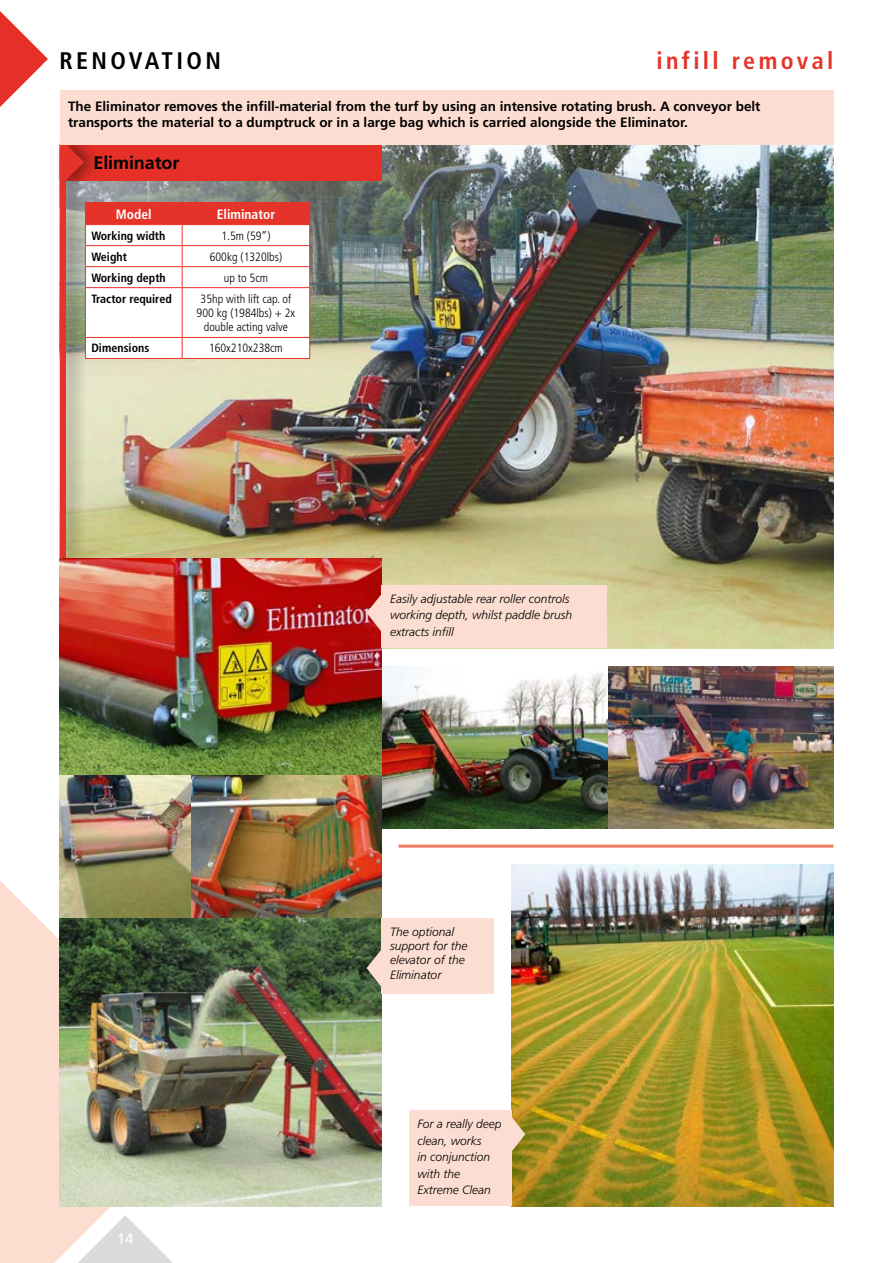
<style>
.page{position:relative;width:893px;height:1263px;background:#fff}
.page>*{position:absolute;margin:0;border:0;box-sizing:border-box;transform-origin:0 0}
.t1{font:700 condensed 24px "Frutiger LT Std";letter-spacing:.14em;color:#e63329}
.t2{font:700 condensed 24px "Frutiger LT Std";letter-spacing:.14em;color:#000}
.t3{font:700 18px "Frutiger LT Std";letter-spacing:-.005em;color:#000}
.t4{font:15px "Frutiger LT Std";color:#fff}
.t5{font:700 13.5px/16.2px "Frutiger LT Std";color:#000}
.t6{font:700 condensed 13.5px "Frutiger LT Std";color:#fff}
.t7{font:italic 300 12px/16.5px "Frutiger LT Std";color:#000}
.t8{font:300 condensed 12px/14.4px "Frutiger LT Std";color:#000;text-align:center}
.t9{font:700 condensed 12px "Frutiger LT Std";color:#000}
</style>
<div class="page">
<svg style="left:0;top:816px;width:218px;height:447px;fill:#fcddd0"></svg>
<svg style="left:30px;top:1215px;width:188px;height:48px"></svg>
<svg style="left:0;top:11px;width:48px;height:96px"></svg>
<img style="left:88px;top:144px;width:745px;height:504px">
<div style="left:60px;top:144px;width:321px;height:36px;background:#e63027"></div>
<div style="left:54px;top:131px;width:34px;height:440px;background:#000;opacity:.4"></div>
<div style="left:60px;top:144px;width:5px;height:414px;background:#e63329"></div>
<div style="left:54px;top:131px;width:51px;height:62px;background:#000;opacity:.4"></div>
<svg style="left:60px;top:144px;width:24px;height:36px"></svg>
<div style="left:60px;top:90px;width:773px;height:54px;background:#fcddd1"></div>
<img style="left:381px;top:666px;width:452px;height:162px">
<img style="left:60px;top:558px;width:321px;height:648px">
<svg style="left:85px;top:202px;width:225px;height:156px"></svg>
<hr style="left:85px;top:358px;width:97px;height:1px;background:#e63329">
<hr style="left:182px;top:358px;width:128px;height:1px;background:#e63329">
<svg style="left:367px;top:949px;width:14px;height:38px"></svg>
<svg style="left:367px;top:594px;width:14px;height:38px"></svg>
<div style="left:381px;top:585px;width:226px;height:63px;background:#fcddd1"></div>
<img style="left:511px;top:864px;width:322px;height:342px">
<div style="left:409px;top:1111px;width:102px;height:95px;background:#fcddd1"></div>
<div style="left:381px;top:918px;width:113px;height:76px;background:#fcddd1"></div>
<svg style="left:511px;top:1115px;width:14px;height:38px"></svg>
<hr style="left:398px;top:845px;width:435px;height:3px;background:#ef7b60">
<h1 class="t2" style="left:60px;top:46px;width:163px">RENOVATION</h1>
<h1 class="t1" style="left:657px;top:46px;width:178px">infill removal</h1>
<p class="t5" style="left:68px;top:98px;width:694px">The Eliminator removes the infill-material from the turf by using an intensive rotating brush. A conveyor belt transports the material to a dumptruck or in a large bag which is carried alongside the Eliminator.</p>
<h2 class="t3" style="left:94px;top:152px;width:87px">Eliminator</h2>
<p class="t6" style="left:116px;top:206px;width:37px">Model</p>
<p class="t6" style="left:217px;top:206px;width:60px">Eliminator</p>
<p class="t9" style="left:91px;top:228px;width:75px">Working width</p>
<p class="t8" style="left:221px;top:228px;width:51px">1.5m (59”)</p>
<p class="t9" style="left:91px;top:249px;width:37px">Weight</p>
<p class="t8" style="left:210px;top:249px;width:74px">600kg (1320lbs)</p>
<p class="t9" style="left:91px;top:270px;width:76px">Working depth</p>
<p class="t8" style="left:224px;top:270px;width:46px">up to 5cm</p>
<p class="t9" style="left:91px;top:291px;width:82px">Tractor required</p>
<p class="t8" style="left:197px;top:291px;width:100px">35hp with lift cap. of<br>900 kg (1984lbs) + 2x double acting valve</p>
<p class="t9" style="left:91px;top:341px;width:59px">Dimensions</p>
<p class="t8" style="left:209px;top:341px;width:75px">160x210x238cm</p>
<p class="t7" style="left:390px;top:591px;width:184px">Easily adjustable rear roller controls working depth, whilst paddle brush extracts infill</p>
<p class="t4" style="left:117px;top:1230px;width:18px">14</p>
<p class="t7" style="left:390px;top:924px;width:79px;line-height:14.4px">The optional support for the elevator of the<br>Eliminator</p>
<p class="t7" style="left:418px;top:1116px;width:86px">For a really deep clean, works<br>in conjunction with the<br>Extreme Clean</p>
</div>
